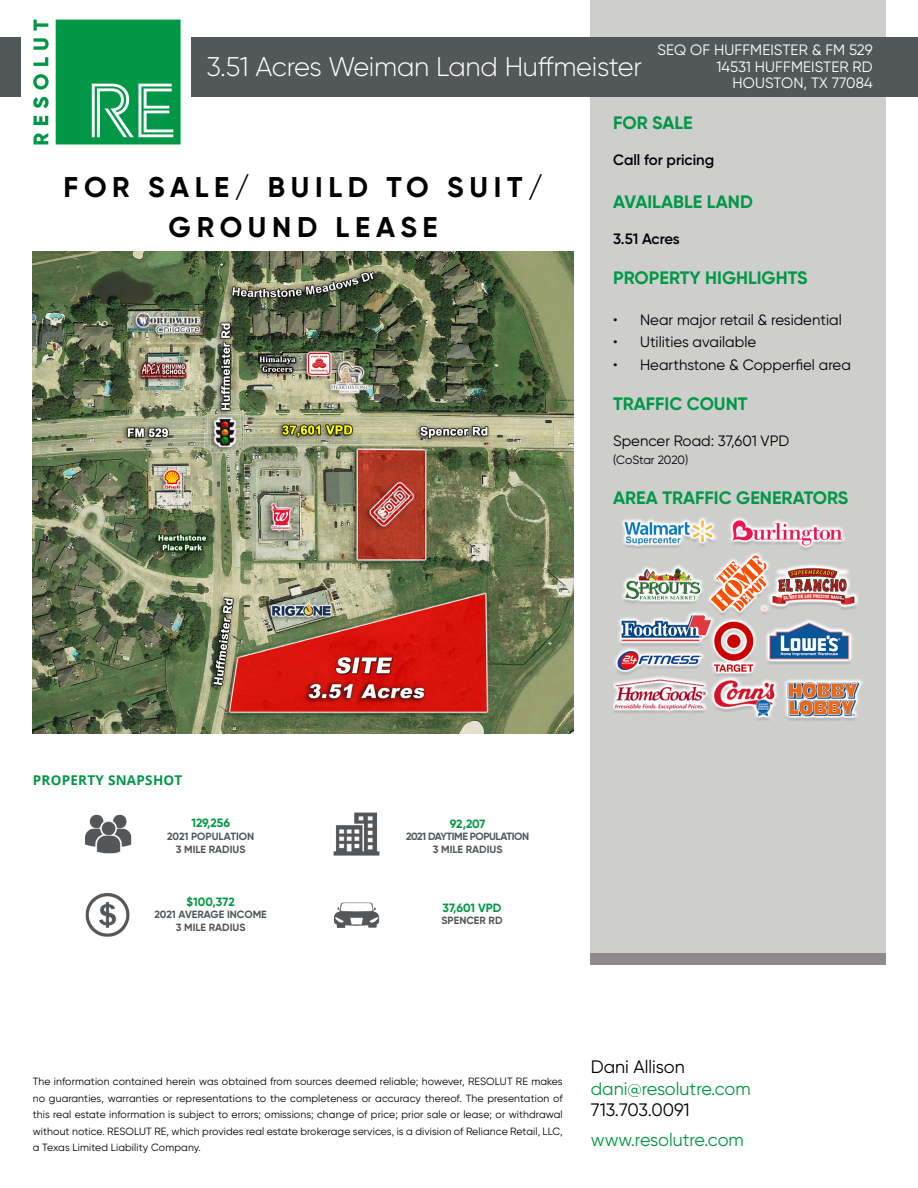
<style>
.page{position:relative;width:918px;height:1188px;background:#fff}
.page>*{position:absolute;margin:0;border:0;box-sizing:border-box;transform-origin:0 0}
.t1{font:700 28.5px/40.5px "Gilroy";letter-spacing:.2em;color:#000;text-align:center}
.t2{font:300 27px "Gilroy";letter-spacing:-.01em;color:#fff}
.t3{font:700 18px "Gilroy";color:#009846}
.t4{font:18px "Gilroy";color:#009846}
.t5{font:18px "Gilroy";color:#000}
.t6{font:15px "Gilroy";color:#000}
.t7{font:15px/16.5px "Gilroy";letter-spacing:.01em;color:#fff;text-align:right}
.t8{font:600 15px "Gilroy";color:#000}
.t9{font:700 13.5px "Open Sans";letter-spacing:.02em;color:#009846}
.t10{font:700 12px "Gilroy";color:#009846}
.t11{font:12px "Gilroy";letter-spacing:-.01em;color:#000}
.t12{font:10.5px/16.5px "Gilroy";letter-spacing:.01em;color:#000;text-align:justify}
.t13{font:700 10.5px/12.6px "Gilroy";color:#52575a;text-align:center}
.t14{font:700 10.5px/12.6px "Gilroy";letter-spacing:-.04em;color:#52575a;text-align:center}
</style>
<div class="page">
<div style="left:591px;top:0;width:295px;height:954px;background:#cecfcd"></div>
<div style="left:590px;top:953px;width:296px;height:12px;background:#8f8b8c"></div>
<div style="left:0;top:37px;width:918px;height:60px;background:#52575a"></div>
<div style="left:22px;top:14px;width:169px;height:134px;background:#fff"></div>
<svg style="left:33px;top:20px;width:148px;height:124px"></svg>
<img style="left:85px;top:814px;width:47px;height:40px">
<img style="left:85px;top:893px;width:45px;height:44px">
<img style="left:333px;top:812px;width:47px;height:44px">
<img style="left:333px;top:902px;width:47px;height:26px">
<img style="left:613px;top:517px;width:249px;height:204px">
<img style="left:33px;top:252px;width:541px;height:481px">
<h2 class="t2" style="left:207px;top:50px;width:437px">3.51 Acres Weiman Land Huffmeister</h2>
<h3 class="t7" style="left:658px;top:42px;width:217px">SEQ OF HUFFMEISTER &amp; FM 529<br>14531 HUFFMEISTER RD<br>HOUSTON, TX 77084</h3>
<h1 class="t1" style="left:64px;top:166px;width:481px">FOR SALE/ BUILD TO SUIT/<br>GROUND LEASE</h1>
<h3 class="t3" style="left:613px;top:112px;width:81px">FOR SALE</h3>
<h3 class="t8" style="left:613px;top:151px;width:103px">Call for pricing</h3>
<h3 class="t3" style="left:613px;top:191px;width:141px">AVAILABLE LAND</h3>
<h3 class="t8" style="left:613px;top:230px;width:68px">3.51 Acres</h3>
<h3 class="t3" style="left:613px;top:267px;width:196px">PROPERTY HIGHLIGHTS</h3>
<h3 class="t6" style="left:613px;top:310px;width:230px">• Near major retail &amp; residential</h3>
<h3 class="t6" style="left:613px;top:333px;width:145px">• Utilities available</h3>
<h3 class="t6" style="left:613px;top:355px;width:239px">• Hearthstone &amp; Copperfiel area</h3>
<h3 class="t3" style="left:613px;top:393px;width:136px">TRAFFIC COUNT</h3>
<h3 class="t6" style="left:613px;top:432px;width:178px">Spencer Road: 37,601 VPD</h3>
<p class="t11" style="left:613px;top:453px;width:77px">(CoStar 2020)</p>
<h3 class="t3" style="left:613px;top:486px;width:237px">AREA TRAFFIC GENERATORS</h3>
<p class="t9" style="left:33px;top:771px;width:151px">PROPERTY SNAPSHOT</p>
<p class="t10" style="left:191px;top:816px;width:40px">129,256</p>
<p class="t13" style="left:167px;top:830px;width:89px">2021 POPULATION<br>3 MILE RADIUS</p>
<p class="t10" style="left:187px;top:894px;width:50px">$100,372</p>
<p class="t13" style="left:155px;top:908px;width:114px">2021 AVERAGE INCOME<br>3 MILE RADIUS</p>
<p class="t10" style="left:450px;top:816px;width:37px">92,207</p>
<p class="t14" style="left:406px;top:830px;width:124px">2021 DAYTIME POPULATION<br>3 MILE RADIUS</p>
<p class="t10" style="left:443px;top:900px;width:60px">37,601 VPD</p>
<p class="t13" style="left:442px;top:914px;width:63px">SPENCER RD</p>
<p class="t12" style="left:33px;top:1073px;width:532px">The information contained herein was obtained from sources deemed reliable; however, RESOLUT RE makes no guaranties, warranties or representations to the completeness or accuracy thereof. The presentation of this real estate information is subject to errors; omissions; change of price; prior sale or lease; or withdrawal without notice. RESOLUT RE, which provides real estate brokerage services, is a division of Reliance Retail, LLC, a Texas Limited Liability Company.</p>
<h3 class="t5" style="left:591px;top:1056px;width:95px">Dani Allison</h3>
<h3 class="t4" style="left:591px;top:1078px;width:161px">dani@resolutre.com</h3>
<h3 class="t5" style="left:591px;top:1099px;width:100px">713.703.0091</h3>
<h3 class="t4" style="left:591px;top:1129px;width:155px">www.resolutre.com</h3>
</div>
